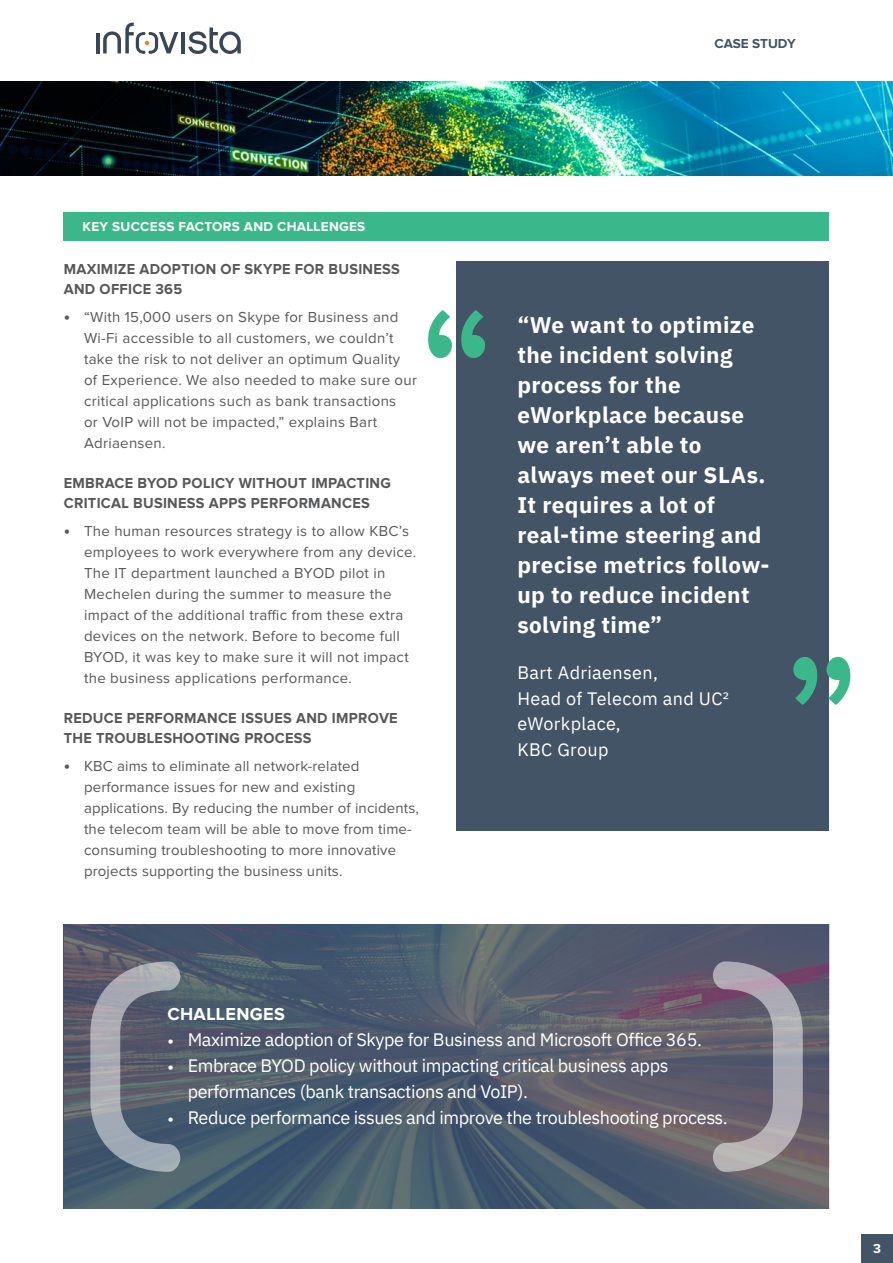
<style>
.page{position:relative;width:893px;height:1263px;background:#fff}
.page>*{position:absolute;margin:0;border:0;box-sizing:border-box;transform-origin:0 0}
.t1{font:700 22.5px/30px "IBM Plex Sans";letter-spacing:.02em;color:#fff}
.t2{font:18px/26.1px "IBM Plex Sans";letter-spacing:-.02em;color:#fff}
.t3{font:18px/25.5px "IBM Plex Sans";letter-spacing:.02em;color:#fff}
.t4{font:700 18px "Proxima Nova";letter-spacing:.02em;color:#fff}
.t5{font:15px/21px "Proxima Nova";letter-spacing:.02em;color:#57585a}
.t6{font:700 15px/20.1px "Proxima Nova";letter-spacing:.02em;color:#57585a}
.t7{font:700 13.5px "Proxima Nova";letter-spacing:.02em;color:#fff}
.t8{font:700 13.5px "Proxima Nova";letter-spacing:-.005em;color:#425465}
.s1{font-weight:700;font-size:18px}
.s2{font-family:"Proxima Nova";font-weight:700}
</style>
<div class="page">
<img style="left:65px;top:924px;width:764px;height:285px">
<svg style="left:90px;top:961px;width:90px;height:211px;background:#767c89"></svg>
<svg style="left:713px;top:961px;width:90px;height:211px;background:#847e89"></svg>
<div style="left:64px;top:212px;width:765px;height:29px;background:#3bb78c"></div>
<div style="left:457px;top:262px;width:372px;height:569px;background:#425465"></div>
<svg style="left:826px;top:657px;width:25px;height:48px"></svg>
<svg style="left:793px;top:657px;width:25px;height:48px"></svg>
<svg style="left:428px;top:310px;width:24px;height:48px"></svg>
<svg style="left:461px;top:310px;width:25px;height:48px"></svg>
<hr style="left:96px;top:33px;width:3px;height:20px;background:#394657">
<hr style="left:182px;top:32px;width:3px;height:21px;background:#394657">
<svg style="left:188px;top:27px;width:53px;height:27px"></svg>
<svg style="left:103px;top:22px;width:75px;height:32px"></svg>
<img style="left:0;top:82px;width:893px;height:93px">
<div style="left:861px;top:1234px;width:32px;height:29px;background:#425465"></div>
<p class="t7" style="left:83px;top:220px;width:284px">KEY SUCCESS FACTORS AND CHALLENGES</p>
<p class="t6" style="left:64px;top:259px;width:338px">MAXIMIZE ADOPTION OF SKYPE FOR BUSINESS<br>AND OFFICE 365</p>
<p class="t5" style="left:84px;top:307px;width:334px;text-indent:-20px"><span class="s1">•</span> “With 15,000 users on Skype for Business and Wi-Fi accessible to all customers, we couldn’t take the risk to not deliver an optimum Quality of Experience. We also needed to make sure our critical applications such as bank transactions<br>or VoIP will not be impacted,” explains Bart Adriaensen.</p>
<p class="t6" style="left:64px;top:474px;width:329px">EMBRACE BYOD POLICY WITHOUT IMPACTING<br>CRITICAL BUSINESS APPS PERFORMANCES</p>
<p class="t5" style="left:84px;top:521px;width:334px;text-indent:-20px"><span class="s1">•</span> The human resources strategy is to allow KBC’s employees to work everywhere from any device.<br>The IT department launched a BYOD pilot in Mechelen during the summer to measure the impact of the additional traffic from these extra devices on the network. Before to become full BYOD, it was key to make sure it will not impact the business applications performance.</p>
<p class="t6" style="left:64px;top:709px;width:335px">REDUCE PERFORMANCE ISSUES AND IMPROVE<br>THE TROUBLESHOOTING PROCESS</p>
<p class="t5" style="left:84px;top:756px;width:337px;text-indent:-20px"><span class="s1">•</span> KBC aims to eliminate all network-related performance issues for new and existing applications. By reducing the number of incidents, the telecom team will be able to move from time&shy;consuming troubleshooting to more innovative projects supporting the business units.</p>
<p class="t8" style="left:714px;top:38px;width:83px">CASE STUDY</p>
<h1 class="t1" style="left:517px;top:309px;width:254px">“We want to optimize the incident solving process for the eWorkplace because we aren’t able to always meet our SLAs.<br>It requires a lot of real-time steering and precise metrics follow&shy;up to reduce incident solving time”</h1>
<p class="t3" style="left:517px;top:659px;width:213px">Bart Adriaensen,<br>Head of Telecom and UC² eWorkplace,<br>KBC Group</p>
<p class="t4" style="left:167px;top:1005px;width:119px">CHALLENGES</p>
<p class="t2" style="left:167px;top:1025px;width:536px"><span class="s2">•</span> Maximize adoption of Skype for Business and Microsoft Office 365.</p>
<p class="t2" style="left:188px;top:1051px;width:482px;text-indent:-20px"><span class="s2">•</span> Embrace BYOD policy without impacting critical business apps performances (bank transactions and VoIP).</p>
<p class="t2" style="left:167px;top:1103px;width:562px"><span class="s2">•</span> Reduce performance issues and improve the troubleshooting process.</p>
<p class="t7" style="left:873px;top:1242px;width:9px">3</p>
</div>
